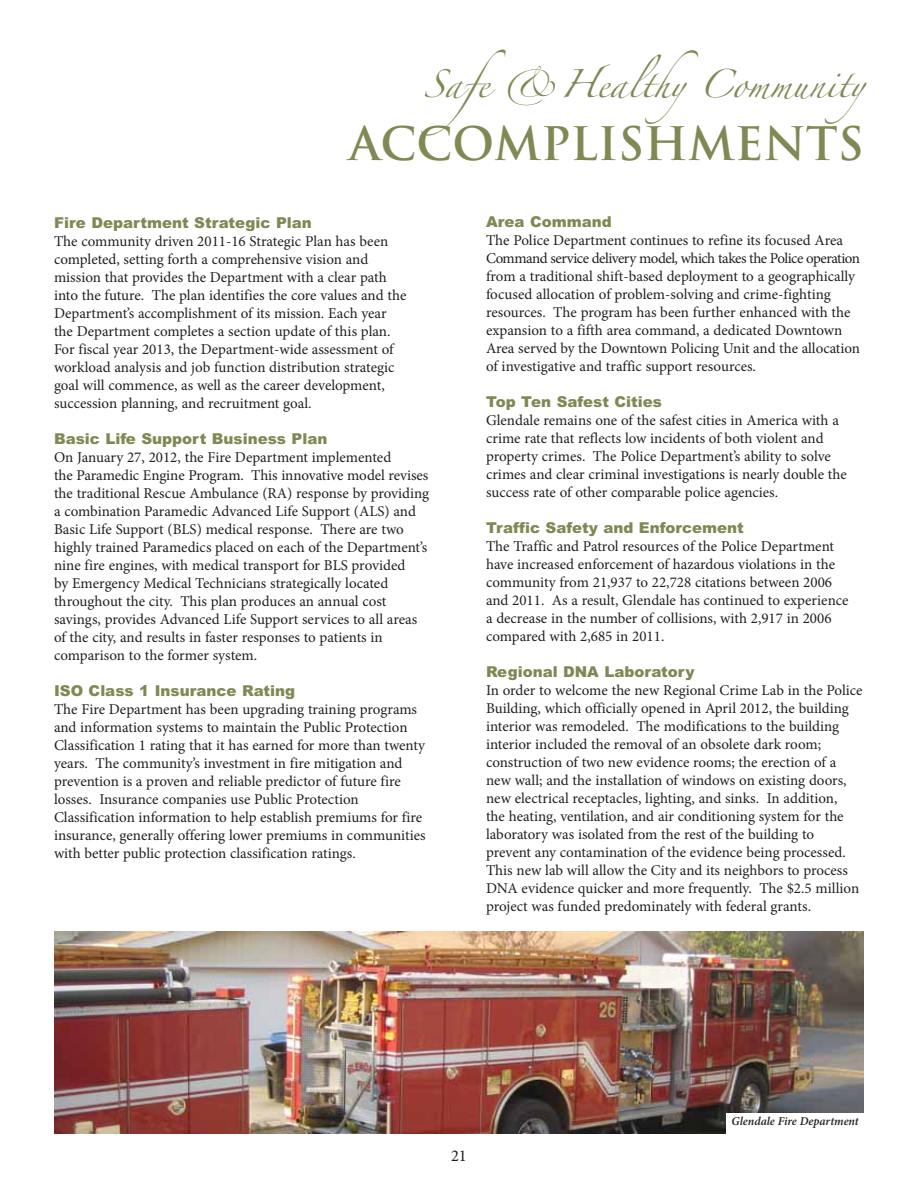
<style>
.page{position:relative;width:918px;height:1188px;background:#fff}
.page>*{position:absolute;margin:0;border:0;box-sizing:border-box;transform-origin:0 0}
.t1{font:700 45px "Trajan Pro";color:#808954}
.t2{font:25.5px "Zapfino";color:#808954}
.t3{font:16.5px "Minion Pro";color:#231f20}
.t4{font:15px/18px "Minion Pro";color:#231f20}
.t5{font:900 15px "Arial";color:#808954}
.t6{font:italic 600 12px "Minion Pro";color:#231f20}
</style>
<div class="page">
<img style="left:54px;top:932px;width:810px;height:202px">
<div style="left:726px;top:1113px;width:138px;height:21px;background:#fff"></div>
<h2 class="t2" style="left:424px;top:73px;width:469px">Safe &amp;HealthyCommunity</h2>
<h1 class="t1" style="left:349px;top:118px;width:517px">ACCOMPLISHMENTS</h1>
<p class="t5" style="left:54px;top:218px;width:259px">Fire Department Strategic Plan</p>
<p class="t4" style="left:54px;top:234px;width:354px">The community driven 2011-16 Strategic Plan has been completed, setting forth a comprehensive vision and mission that provides the Department with a clear path into the future. The plan identifies the core values and the Department’s accomplishment of its mission. Each year the Department completes a section update of this plan.<br>For fiscal year 2013, the Department-wide assessment of workload analysis and job function distribution strategic goal will commence, as well as the career development, succession planning, and recruitment goal.</p>
<p class="t5" style="left:54px;top:434px;width:275px">Basic Life Support Business Plan</p>
<p class="t4" style="left:54px;top:450px;width:377px">On January 27, 2012, the Fire Department implemented<br>the Paramedic Engine Program. This innovative model revises the traditional Rescue Ambulance (RA) response by providing a combination Paramedic Advanced Life Support (ALS) and Basic Life Support (BLS) medical response. There are two highly trained Paramedics placed on each of the Department’s nine fire engines, with medical transport for BLS provided<br>by Emergency Medical Technicians strategically located throughout the city. This plan produces an annual cost savings, provides Advanced Life Support services to all areas of the city, and results in faster responses to patients in comparison to the former system.</p>
<p class="t5" style="left:54px;top:686px;width:243px">ISO Class 1 Insurance Rating</p>
<p class="t4" style="left:54px;top:702px;width:373px">The Fire Department has been upgrading training programs and information systems to maintain the Public Protection Classification 1 rating that it has earned for more than twenty years. The community’s investment in fire mitigation and prevention is a proven and reliable predictor of future fire losses. Insurance companies use Public Protection Classification information to help establish premiums for fire insurance, generally offering lower premiums in communities with better public protection classification ratings.</p>
<p class="t5" style="left:486px;top:216px;width:127px">Area Command</p>
<p class="t4" style="left:486px;top:232px;width:376px">The Police Department continues to refine its focused Area Command service delivery model, which takes the Police operation from a traditional shift-based deployment to a geographically focused allocation of problem-solving and crime-fighting resources. The program has been further enhanced with the expansion to a fifth area command, a dedicated Downtown Area served by the Downtown Policing Unit and the allocation of investigative and traffic support resources.</p>
<p class="t5" style="left:486px;top:396px;width:178px">Top Ten Safest Cities</p>
<p class="t4" style="left:486px;top:412px;width:362px">Glendale remains one of the safest cities in America with a crime rate that reflects low incidents of both violent and property crimes. The Police Department’s ability to solve crimes and clear criminal investigations is nearly double the success rate of other comparable police agencies.</p>
<p class="t5" style="left:486px;top:522px;width:259px">Traffic Safety and Enforcement</p>
<p class="t4" style="left:486px;top:538px;width:364px">The Traffic and Patrol resources of the Police Department have increased enforcement of hazardous violations in the community from 21,937 to 22,728 citations between 2006 and 2011. As a result, Glendale has continued to experience a decrease in the number of collisions, with 2,917 in 2006 compared with 2,685 in 2011.</p>
<p class="t5" style="left:486px;top:666px;width:210px">Regional DNA Laboratory</p>
<p class="t4" style="left:486px;top:682px;width:378px">In order to welcome the new Regional Crime Lab in the Police Building, which officially opened in April 2012, the building interior was remodeled. The modifications to the building interior included the removal of an obsolete dark room; construction of two new evidence rooms; the erection of a new wall; and the installation of windows on existing doors, new electrical receptacles, lighting, and sinks. In addition,<br>the heating, ventilation, and air conditioning system for the laboratory was isolated from the rest of the building to prevent any contamination of the evidence being processed.<br>This new lab will allow the City and its neighbors to process DNA evidence quicker and more frequently. The $2.5 million project was funded predominately with federal grants.</p>
<p class="t3" style="left:451px;top:1149px;width:17px">21</p>
<p class="t6" style="left:732px;top:1116px;width:129px">Glendale Fire Department</p>
</div>
